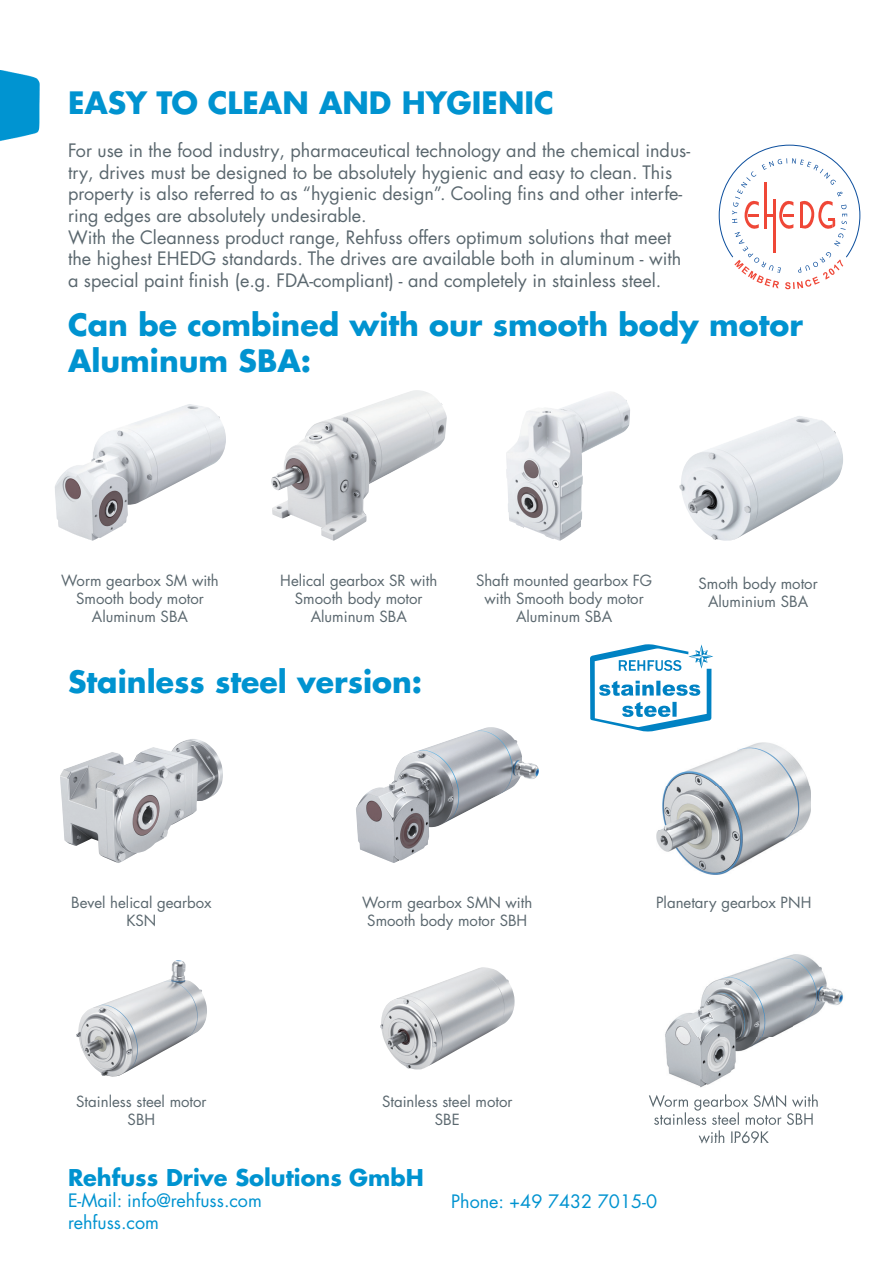
<style>
.page{position:relative;width:893px;height:1263px;background:#fff}
.page>*{position:absolute;margin:0;border:0;box-sizing:border-box;transform-origin:0 0}
.t1{font:700 30px/36px "Futura LT Pro";color:#0093d0}
.t2{font:700 22.5px "Futura LT Pro";color:#0093d0}
.t3{font:18px/21.6px "Futura LT Pro";color:#5a676e}
.t4{font:18px/21.6px "Futura LT Pro";color:#0093d0}
.t5{font:15px/18px "Futura LT Pro";color:#5a676e;text-align:center}
</style>
<div class="page">
<img style="left:0;top:70px;width:40px;height:71px">
<svg style="left:590px;top:644px;width:123px;height:87px"></svg>
<svg style="left:718px;top:144px;width:143px;height:145px"></svg>
<img style="left:55px;top:404px;width:171px;height:137px">
<img style="left:271px;top:390px;width:176px;height:151px">
<img style="left:60px;top:739px;width:163px;height:124px">
<img style="left:356px;top:727px;width:183px;height:136px">
<img style="left:506px;top:392px;width:124px;height:149px">
<img style="left:679px;top:416px;width:164px;height:125px">
<img style="left:656px;top:742px;width:155px;height:132px">
<img style="left:380px;top:967px;width:135px;height:102px">
<img style="left:76px;top:960px;width:131px;height:117px">
<img style="left:665px;top:954px;width:178px;height:182px">
<img style="left:649px;top:1094px;width:170px;height:17px">
<img style="left:654px;top:1112px;width:160px;height:13px">
<img style="left:699px;top:1130px;width:70px;height:12px">
<h1 class="t1" style="left:68px;top:84px;width:487px">EASY TO CLEAN AND HYGIENIC</h1>
<p class="t3" style="left:68px;top:140px;width:624px">For use in the food industry, pharmaceutical technology and the chemical indus&shy;try, drives must be designed to be absolutely hygienic and easy to clean. This property is also referred to as “hygienic design”. Cooling fins and other interfe&shy;ring edges are absolutely undesirable.<br>With the Cleanness product range, Rehfuss offers optimum solutions that meet the highest EHEDG standards. The drives are available both in aluminum - with a special paint finish (e.g. FDA-compliant) - and completely in stainless steel.</p>
<h1 class="t1" style="left:68px;top:306px;width:736px">Can be combined with our smooth body motor<br>Aluminum SBA:</h1>
<p class="t5" style="left:61px;top:572px;width:159px">Worm gearbox SM with<br>Smooth body motor<br>Aluminum SBA</p>
<p class="t5" style="left:280px;top:572px;width:158px">Helical gearbox SR with<br>Smooth body motor<br>Aluminum SBA</p>
<p class="t5" style="left:476px;top:572px;width:178px">Shaft mounted gearbox FG with Smooth body motor<br>Aluminum SBA</p>
<p class="t5" style="left:698px;top:574px;width:121px">Smoth body motor<br>Aluminium SBA</p>
<h1 class="t1" style="left:68px;top:663px;width:356px">Stainless steel version:</h1>
<p class="t5" style="left:71px;top:893px;width:142px">Bevel helical gearbox<br>KSN</p>
<p class="t5" style="left:362px;top:893px;width:172px">Worm gearbox SMN with<br>Smooth body motor SBH</p>
<p class="t5" style="left:76px;top:1092px;width:132px">Stainless steel motor<br>SBH</p>
<p class="t5" style="left:382px;top:1092px;width:132px">Stainless steel motor<br>SBE</p>
<p class="t5" style="left:656px;top:893px;width:157px">Planetary gearbox PNH</p>
<p class="t5" style="left:699px;top:1128px;width:72px">with IP69K</p>
<p class="t2" style="left:68px;top:1160px;width:357px">Rehfuss Drive Solutions GmbH</p>
<p class="t4" style="left:68px;top:1190px;width:195px">E-Mail: info@rehfuss.com rehfuss.com</p>
<p class="t4" style="left:451px;top:1191px;width:207px">Phone: +49 7432 7015-0</p>
</div>
